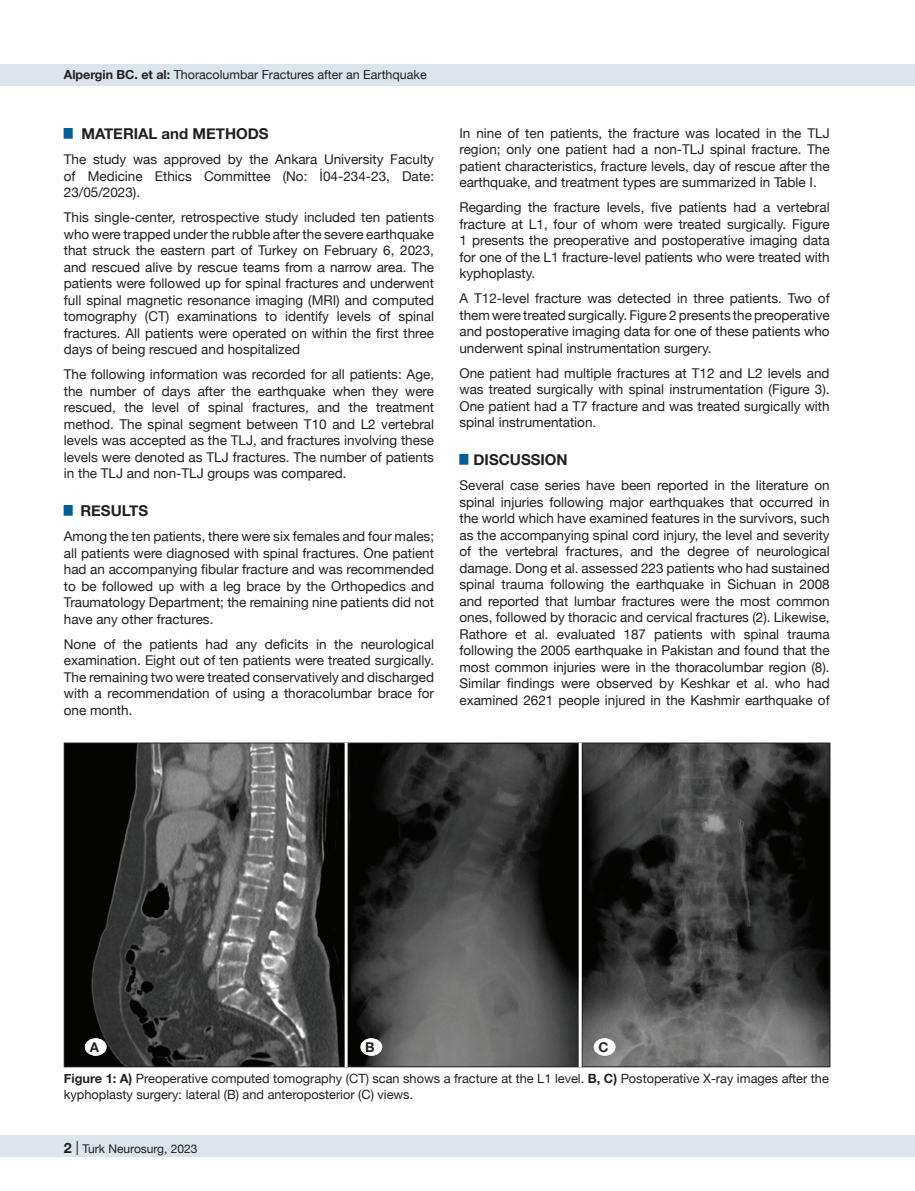
<style>
.page{position:relative;width:915px;height:1191px;background:#fff}
.page>*{position:absolute;margin:0;border:0;box-sizing:border-box;transform-origin:0 0}
.t1{font:700 15px "Helvetica Neue";color:#231f20}
.t2{font:13.5px/16.5px "Helvetica Neue";color:#231f20;text-align:justify}
.t3{font:700 13.5px "Helvetica Neue";color:#231f20}
.t4{font:12.75px/15.8px "Helvetica Neue";color:#231f20}
.t5{font:12.45px "Helvetica Neue";color:#231f20}
.t6{font:12px "Helvetica Neue";color:#231f20}
.s1{font-weight:700}
.s2{font-weight:700;font-size:14.25px}
.s3{font-size:14.25px}
</style>
<div class="page">
<div style="left:0;top:1135px;width:914px;height:22px;background:#dbe5f0"></div>
<div style="left:0;top:64px;width:914px;height:21px;background:#dbe5f0"></div>
<img style="left:66px;top:744px;width:762px;height:321px">
<div style="left:85px;top:1038px;width:21px;height:17px;background:#fff;border-radius:50%"></div>
<div style="left:85px;top:1038px;width:21px;height:17px;border:1px solid #fff;border-radius:50%"></div>
<div style="left:361px;top:1038px;width:20px;height:17px;background:#fff;border-radius:50%"></div>
<div style="left:360px;top:1038px;width:22px;height:17px;border:1px solid #fff;border-radius:50%"></div>
<div style="left:594px;top:1038px;width:21px;height:17px;background:#fff;border-radius:50%"></div>
<div style="left:594px;top:1038px;width:21px;height:17px;border:1px solid #fff;border-radius:50%"></div>
<hr style="left:344px;top:742px;width:3px;height:325px;background:#fff">
<hr style="left:578px;top:742px;width:3px;height:325px;background:#fff">
<p class="t5" style="left:64px;top:66px;width:364px"><span class="s1">Alpergin BC. et al:</span> Thoracolumbar Fractures after an Earthquake</p>
<p class="t1" style="left:64px;top:122px;width:206px"><sup>█</sup> MATERIAL and METHODS</p>
<p class="t2" style="left:64px;top:152px;width:371px">The study was approved by the Ankara University Faculty of Medicine Ethics Committee (No: İ04-234-23, Date:<br>23/05/2023).</p>
<p class="t2" style="left:64px;top:210px;width:371px">This single-center, retrospective study included ten patients who were trapped under the rubble after the severe earthquake that struck the eastern part of Turkey on February 6, 2023, and rescued alive by rescue teams from a narrow area. The patients were followed up for spinal fractures and underwent full spinal magnetic resonance imaging (MRI) and computed tomography (CT) examinations to identify levels of spinal fractures. All patients were operated on within the first three days of being rescued and hospitalized</p>
<p class="t2" style="left:64px;top:367px;width:371px">The following information was recorded for all patients: Age, the number of days after the earthquake when they were rescued, the level of spinal fractures, and the treatment method. The spinal segment between T10 and L2 vertebral levels was accepted as the TLJ, and fractures involving these levels were denoted as TLJ fractures. The number of patients in the TLJ and non-TLJ groups was compared.</p>
<p class="t1" style="left:64px;top:499px;width:86px"><sup>█</sup> RESULTS</p>
<p class="t2" style="left:64px;top:529px;width:371px">Among the ten patients, there were six females and four males; all patients were diagnosed with spinal fractures. One patient had an accompanying fibular fracture and was recommended to be followed up with a leg brace by the Orthopedics and Traumatology Department; the remaining nine patients did not have any other fractures.</p>
<p class="t2" style="left:64px;top:636px;width:371px">None of the patients had any deficits in the neurological examination. Eight out of ten patients were treated surgically.<br>The remaining two were treated conservatively and discharged with a recommendation of using a thoracolumbar brace for one month.</p>
<p class="t2" style="left:459px;top:125px;width:371px">In nine of ten patients, the fracture was located in the TLJ region; only one patient had a non-TLJ spinal fracture. The patient characteristics, fracture levels, day of rescue after the earthquake, and treatment types are summarized in Table I.</p>
<p class="t2" style="left:459px;top:200px;width:371px">Regarding the fracture levels, five patients had a vertebral fracture at L1, four of whom were treated surgically. Figure 1 presents the preoperative and postoperative imaging data for one of the L1 fracture-level patients who were treated with kyphoplasty.</p>
<p class="t2" style="left:459px;top:291px;width:371px">A T12-level fracture was detected in three patients. Two of them were treated surgically. Figure 2 presents the preoperative and postoperative imaging data for one of these patients who underwent spinal instrumentation surgery.</p>
<p class="t2" style="left:459px;top:365px;width:371px">One patient had multiple fractures at T12 and L2 levels and was treated surgically with spinal instrumentation (Figure 3).<br>One patient had a T7 fracture and was treated surgically with spinal instrumentation.</p>
<p class="t1" style="left:459px;top:448px;width:110px"><sup>█</sup> DISCUSSION</p>
<p class="t2" style="left:459px;top:478px;width:371px">Several case series have been reported in the literature on spinal injuries following major earthquakes that occurred in the world which have examined features in the survivors, such as the accompanying spinal cord injury, the level and severity of the vertebral fractures, and the degree of neurological damage. Dong et al. assessed 223 patients who had sustained spinal trauma following the earthquake in Sichuan in 2008 and reported that lumbar fractures were the most common ones, followed by thoracic and cervical fractures (2). Likewise, Rathore et al. evaluated 187 patients with spinal trauma following the 2005 earthquake in Pakistan and found that the most common injuries were in the thoracolumbar region (8).<br>Similar findings were observed by Keshkar et al. who had examined 2621 people injured in the Kashmir earthquake of</p>
<p class="t3" style="left:90px;top:1036px;width:11px">A</p>
<p class="t3" style="left:365px;top:1036px;width:11px">B</p>
<p class="t3" style="left:598px;top:1036px;width:12px">C</p>
<p class="t4" style="left:64px;top:1071px;width:766px"><span class="s1">Figure 1: A)</span> Preoperative computed tomography (CT) scan shows a fracture at the L1 level. <span class="s1">B, C)</span> Postoperative X-ray images after the kyphoplasty surgery: lateral (B) and anteroposterior (C) views.</p>
<p class="t6" style="left:63px;top:1140px;width:136px"><span class="s2">2</span> <span class="s3">|</span> Turk Neurosurg, 2023</p>
</div>
